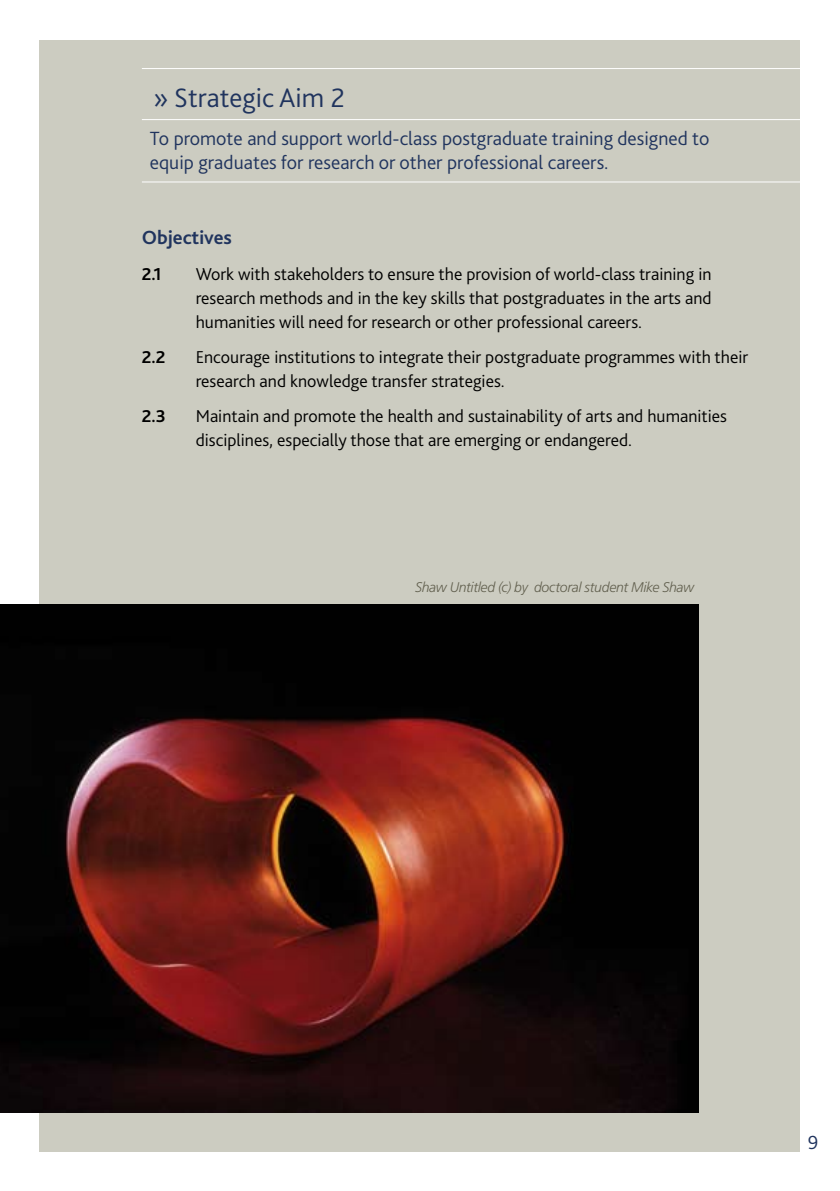
<style>
.page{position:relative;width:840px;height:1191px;background:#fff}
.page>*{position:absolute;margin:0;border:0;box-sizing:border-box;transform-origin:0 0}
.t1{font:300 28px "Bliss 2";color:#20345e}
.t2{font:300 20px/24px "Bliss 2";color:#20345e}
.t3{font:700 20px "Bliss 2";color:#20345e}
.t4{font:300 18px/24px "Bliss 2";color:#000}
.t5{font:700 18px "Bliss 2";color:#000}
.t6{font:italic 300 14px "Frutiger";letter-spacing:-.02em;color:#62604f}
</style>
<div class="page">
<div style="left:40px;top:40px;width:759px;height:1111px;background:#ccccc1"></div>
<hr style="left:142px;top:68px;width:688px;height:1px;background:#fff">
<hr style="left:142px;top:119px;width:688px;height:1px;background:#fff">
<hr style="left:142px;top:181px;width:688px;height:1px;background:#fff">
<img style="left:0;top:605px;width:697px;height:507px">
<h1 class="t1" style="left:153px;top:80px;width:193px">» Strategic Aim 2</h1>
<p class="t2" style="left:150px;top:126px;width:560px">To promote and support world-class postgraduate training designed to equip graduates for research or other professional careers.</p>
<p class="t3" style="left:142px;top:225px;width:92px">Objectives</p>
<p class="t5" style="left:142px;top:262px;width:21px">2.1</p>
<p class="t4" style="left:196px;top:261px;width:517px;text-align:justify">Work with stakeholders to ensure the provision of world-class training in research methods and in the key skills that postgraduates in the arts and humanities will need for research or other professional careers.</p>
<p class="t5" style="left:142px;top:346px;width:25px">2.2</p>
<p class="t4" style="left:196px;top:345px;width:553px">Encourage institutions to integrate their postgraduate programmes with their research and knowledge transfer strategies.</p>
<p class="t5" style="left:142px;top:405px;width:25px">2.3</p>
<p class="t4" style="left:196px;top:404px;width:532px">Maintain and promote the health and sustainability of arts and humanities disciplines, especially those that are emerging or endangered.</p>
<p class="t6" style="left:415px;top:579px;width:280px">Shaw Untitled (c) by doctoral student Mike Shaw</p>
</div>
